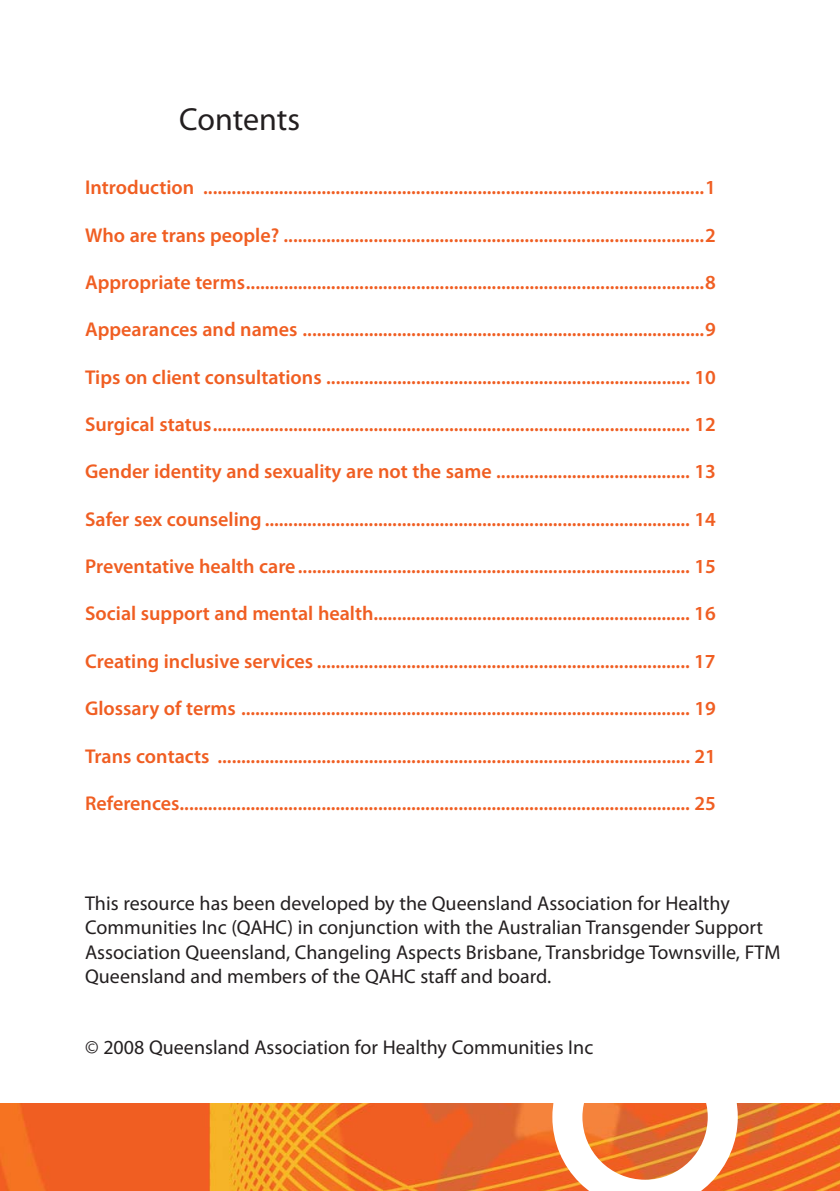
<style>
.page{position:relative;width:840px;height:1191px;background:#fff}
.page>*{position:absolute;margin:0;border:0;box-sizing:border-box;transform-origin:0 0}
.t1{font:32px "Myriad Pro";color:#231f20}
.t2{font:600 20px "Myriad Pro";color:#f05e22}
.t3{font:20px/24px "Myriad Pro";color:#231f20}
</style>
<div class="page">
<div style="left:757px;top:494px;width:72px;height:74px;border:12px solid #fff;border-radius:50%"></div>
<svg style="left:765px;top:494px;width:56px;height:14px"></svg>
<img style="left:0;top:1103px;width:839px;height:88px">
<svg style="left:552px;top:1103px;width:185px;height:88px"></svg>
<h1 class="t1" style="left:179px;top:107px;width:122px">Contents</h1>
<p class="t2" style="left:85px;top:180px;width:632px">Introduction ..........................................................................................................1</p>
<p class="t2" style="left:85px;top:227px;width:632px">Who are trans people? .........................................................................................2</p>
<p class="t2" style="left:85px;top:275px;width:632px">Appropriate terms .................................................................................................8</p>
<p class="t2" style="left:85px;top:322px;width:632px">Appearances and names .....................................................................................9</p>
<p class="t2" style="left:85px;top:369px;width:632px">Tips on client consultations ............................................................................. 10</p>
<p class="t2" style="left:85px;top:417px;width:632px">Surgical status ..................................................................................................... 12</p>
<p class="t2" style="left:85px;top:464px;width:631px">Gender identity and sexuality are not the same ......................................... 13</p>
<p class="t2" style="left:85px;top:511px;width:632px">Safer sex counseling .......................................................................................... 14</p>
<p class="t2" style="left:85px;top:559px;width:631px">Preventative health care ................................................................................... 15</p>
<p class="t2" style="left:85px;top:606px;width:631px">Social support and mental health................................................................... 16</p>
<p class="t2" style="left:85px;top:653px;width:631px">Creating inclusive services ............................................................................... 17</p>
<p class="t2" style="left:85px;top:701px;width:631px">Glossary of terms ............................................................................................... 19</p>
<p class="t2" style="left:85px;top:748px;width:632px">Trans contacts .................................................................................................... 21</p>
<p class="t2" style="left:85px;top:795px;width:631px">References............................................................................................................ 25</p>
<p class="t3" style="left:85px;top:893px;width:696px">This resource has been developed by the Queensland Association for Healthy Communities Inc (QAHC) in conjunction with the Australian Transgender Support Association Queensland, Changeling Aspects Brisbane, Transbridge Townsville, FTM Queensland and members of the QAHC staff and board.</p>
<p class="t3" style="left:85px;top:1036px;width:509px">© 2008 Queensland Association for Healthy Communities Inc</p>
</div>
